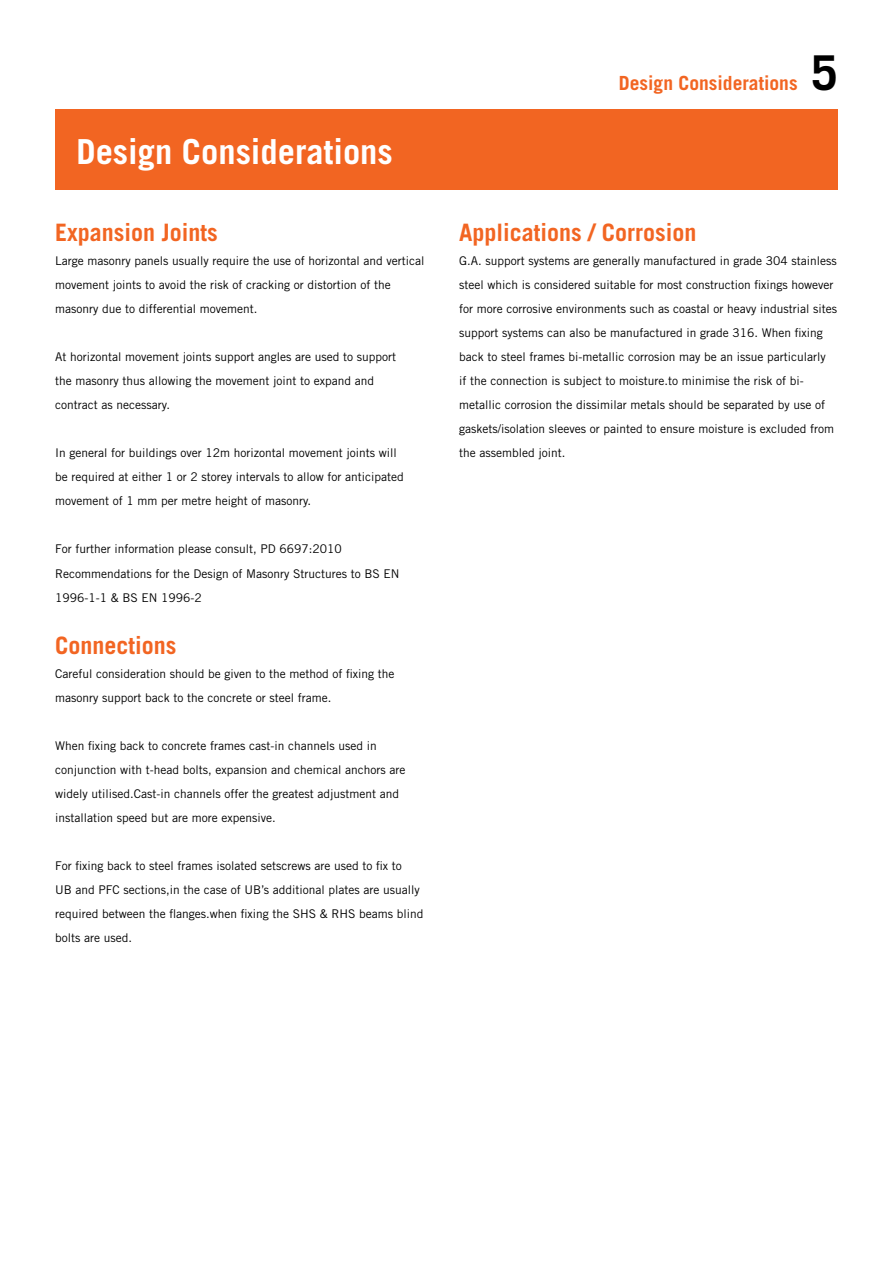
<style>
.page{position:relative;width:893px;height:1263px;background:#fff}
.page>*{position:absolute;margin:0;border:0;box-sizing:border-box;transform-origin:0 0}
.t1{font:700 48px "Trade Gothic LT Std";color:#000}
.t2{font:700 34.5px "Trade Gothic LT Std";color:#fff}
.t3{font:700 24px "Trade Gothic LT Std";color:#f26522}
.t4{font:700 19.5px "Trade Gothic LT Std";color:#f26522}
.t5{font:12px/24px "Trade Gothic LT Std";color:#000}
</style>
<div class="page">
<div style="left:55px;top:109px;width:783px;height:81px;background:#f26522"></div>
<h2 class="t2" style="left:77px;top:131px;width:318px">Design Considerations</h2>
<h3 class="t3" style="left:55px;top:218px;width:164px">Expansion Joints</h3>
<p class="t5" style="left:55px;top:249px;width:371px">Large masonry panels usually require the use of horizontal and vertical movement joints to avoid the risk of cracking or distortion of the masonry due to differential movement.</p>
<p class="t5" style="left:55px;top:345px;width:342px">At horizontal movement joints support angles are used to support the masonry thus allowing the movement joint to expand and contract as necessary.</p>
<p class="t5" style="left:55px;top:441px;width:350px">In general for buildings over 12m horizontal movement joints will be required at either 1 or 2 storey intervals to allow for anticipated movement of 1 mm per metre height of masonry.</p>
<p class="t5" style="left:55px;top:537px;width:346px">For further information please consult, PD 6697:2010<br>Recommendations for the Design of Masonry Structures to BS EN<br>1996-1-1 &amp; BS EN 1996-2</p>
<h3 class="t3" style="left:55px;top:631px;width:123px">Connections</h3>
<p class="t5" style="left:55px;top:662px;width:341px">Careful consideration should be given to the method of fixing the masonry support back to the concrete or steel frame.</p>
<p class="t5" style="left:55px;top:734px;width:352px">When fixing back to concrete frames cast-in channels used in conjunction with t-head bolts, expansion and chemical anchors are widely utilised.Cast-in channels offer the greatest adjustment and installation speed but are more expensive.</p>
<p class="t5" style="left:55px;top:854px;width:370px">For fixing back to steel frames isolated setscrews are used to fix to<br>UB and PFC sections,in the case of UB’s additional plates are usually required between the flanges.when fixing the SHS &amp; RHS beams blind bolts are used.</p>
<h3 class="t4" style="left:619px;top:71px;width:180px">Design Considerations</h3>
<h1 class="t1" style="left:811px;top:43px;width:28px">5</h1>
<h3 class="t3" style="left:459px;top:218px;width:239px">Applications / Corrosion</h3>
<p class="t5" style="left:459px;top:249px;width:379px">G.A. support systems are generally manufactured in grade 304 stainless steel which is considered suitable for most construction fixings however for more corrosive environments such as coastal or heavy industrial sites support systems can also be manufactured in grade 316. When fixing back to steel frames bi-metallic corrosion may be an issue particularly<br>if the connection is subject to moisture.to minimise the risk of bi&shy;metallic corrosion the dissimilar metals should be separated by use of gaskets/isolation sleeves or painted to ensure moisture is excluded from the assembled joint.</p>
</div>
